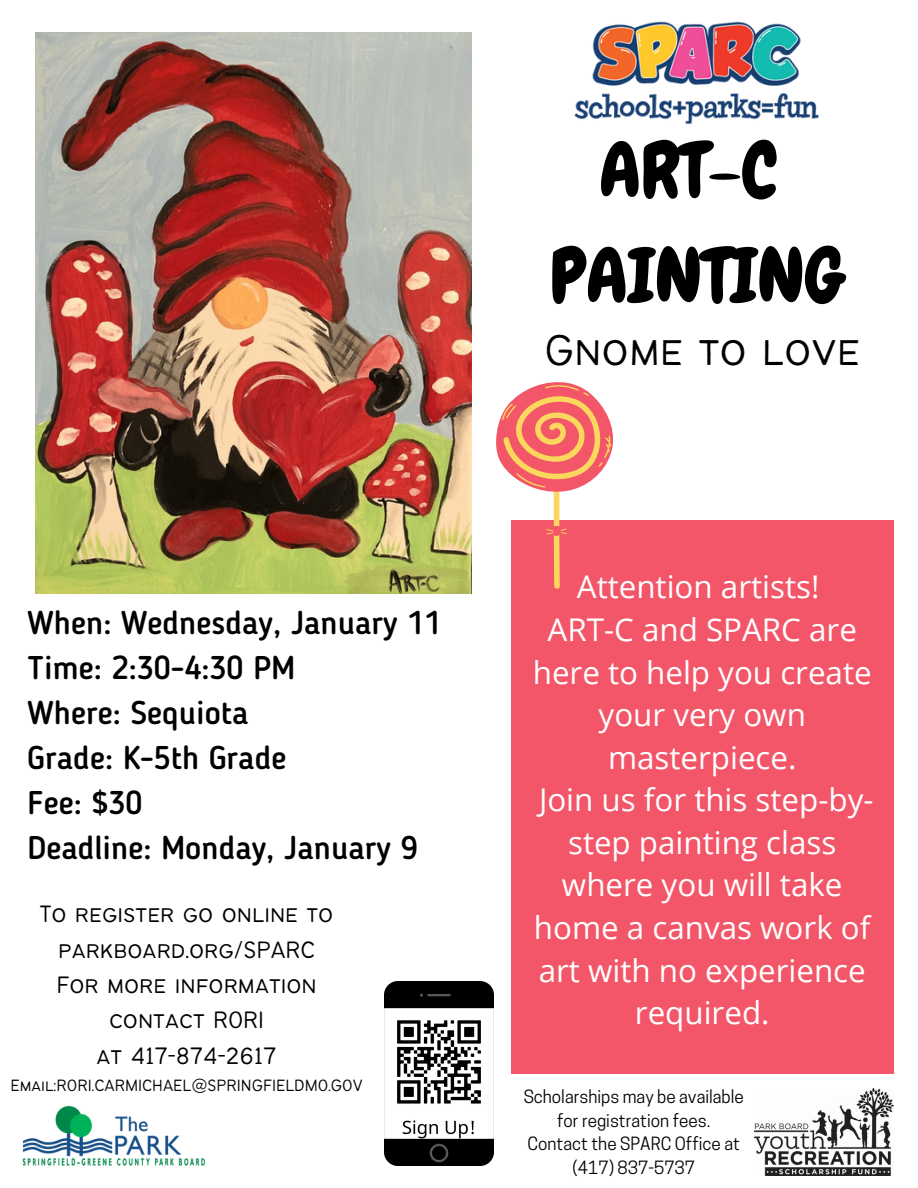
<style>
.page{position:relative;width:918px;height:1188px;background:#fff}
.page>*{position:absolute;margin:0;border:0;box-sizing:border-box;transform-origin:0 0}
.t1{font:75.6px/105.8px "Chewy";color:#000;text-align:center}
.t2{font:300 47.1px "Bantayog";color:#000}
.t3{font:500 32.7px/45px "Blogger Sans";color:#000}
.t4{font:31.35px/42.6px "Open Sans";color:#fff;text-align:center}
.t5{font:300 26.1px/35.4px "Bantayog";color:#000;text-align:center}
.t6{font:300 18px "Bantayog";color:#000}
.t7{font:17.1px/23.5px "Cooper Hewitt";color:#000;text-align:center}
</style>
<div class="page">
<div style="left:511px;top:520px;width:383px;height:554px;background:#f25668"></div>
<img style="left:574px;top:21px;width:245px;height:104px">
<img style="left:22px;top:1105px;width:184px;height:61px">
<img style="left:36px;top:32px;width:435px;height:562px">
<svg style="left:496px;top:382px;width:117px;height:207px"></svg>
<img style="left:754px;top:1089px;width:140px;height:86px">
<img style="left:384px;top:981px;width:109px;height:185px">
<p class="t3" style="left:28px;top:603px;width:415px">When: Wednesday, January 11<br>Time: 2:30-4:30 PM<br>Where: Sequiota<br>Grade: K-5th Grade<br>Fee: $30<br>Deadline: Monday, January 9</p>
<p class="t5" style="left:40px;top:898px;width:295px">To register go online to parkboard.org/SPARC<br>For more information contact RORI<br>at 417-874-2617</p>
<p class="t6" style="left:10px;top:1078px;width:354px">Email:RORI.CARMICHAEL@SPRINGFIELDMO.GOV</p>
<h1 class="t1" style="left:550px;top:117px;width:296px">ART-C<br>PAINTING</h1>
<h2 class="t2" style="left:544px;top:331px;width:317px">Gnome to love</h2>
<p class="t4" style="left:533px;top:565px;width:342px">Attention artists!<br>ART-C and SPARC are here to help you create your very own masterpiece.<br>Join us for this step-by&shy;step painting class where you will take home a canvas work of art with no experience required.</p>
<p class="t7" style="left:524px;top:1087px;width:222px">Scholarships may be available for registration fees.<br>Contact the SPARC Office at (417) 837-5737</p>
</div>
